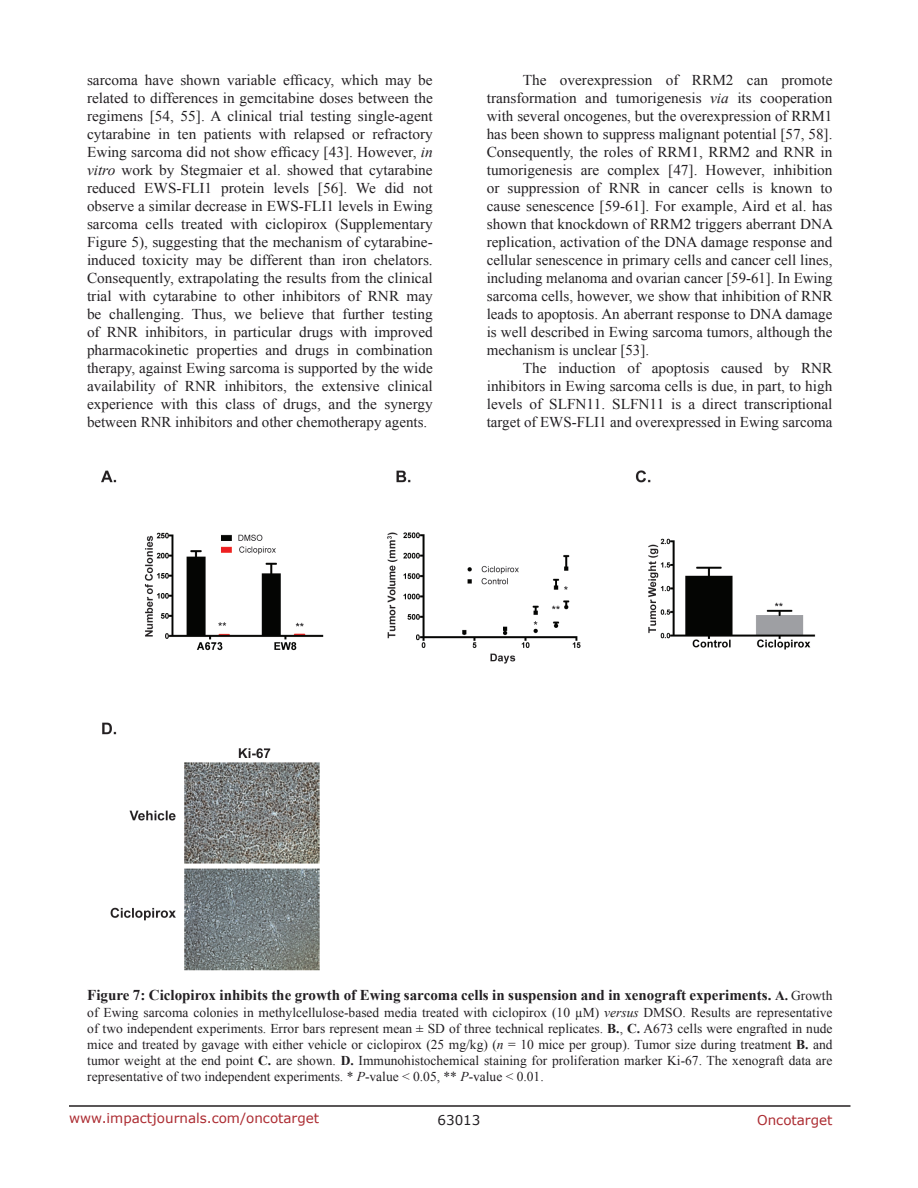
<style>
.page{position:relative;width:918px;height:1188px;background:#fff}
.page>*{position:absolute;margin:0;border:0;box-sizing:border-box;transform-origin:0 0}
.BodyText{font:15px/18px "Times New Roman";color:#221f22;text-align:justify}
.FigureText{font:700 15px "Times New Roman";color:#221f22}
.FigureText-2{font:13.5px/16.2px "Times New Roman";color:#221f22;text-align:justify}
.t1{font:13.5px "Verdana";color:#ac2b31}
.t2{font:13.5px "Verdana";color:#221f22}
.s1{font-style:italic}
.s2{font-size:13.5px}
.s3{font-weight:400;font-size:13.5px}
.s4{font-weight:700}
</style>
<div class="page">
<hr style="left:69px;top:1105px;width:781px;height:2px;background:#231f20">
<img style="left:101px;top:470px;width:715px;height:501px">
<p class="BodyText" style="left:87px;top:71px;width:347px">sarcoma have shown variable efficacy, which may be related to differences in gemcitabine doses between the regimens [54, 55]. A clinical trial testing single-agent cytarabine in ten patients with relapsed or refractory Ewing sarcoma did not show efficacy [43]. However, <span class="s1">in vitro</span> work by Stegmaier et al. showed that cytarabine reduced EWS-FLI1 protein levels [56]. We did not observe a similar decrease in EWS-FLI1 levels in Ewing sarcoma cells treated with ciclopirox (Supplementary Figure 5), suggesting that the mechanism of cytarabine&shy;induced toxicity may be different than iron chelators.<br>Consequently, extrapolating the results from the clinical trial with cytarabine to other inhibitors of RNR may be challenging. Thus, we believe that further testing of RNR inhibitors, in particular drugs with improved pharmacokinetic properties and drugs in combination therapy, against Ewing sarcoma is supported by the wide availability of RNR inhibitors, the extensive clinical experience with this class of drugs, and the synergy between RNR inhibitors and other chemotherapy agents.</p>
<p class="BodyText" style="left:487px;top:71px;width:348px;text-indent:36px">The overexpression of RRM2 can promote transformation and tumorigenesis <span class="s1">via</span> its cooperation with several oncogenes, but the overexpression of RRM1 has been shown to suppress malignant potential [57, 58].<br>Consequently, the roles of RRM1, RRM2 and RNR in tumorigenesis are complex [47]. However, inhibition or suppression of RNR in cancer cells is known to cause senescence [59-61]. For example, Aird et al. has shown that knockdown of RRM2 triggers aberrant DNA replication, activation of the DNA damage response and cellular senescence in primary cells and cancer cell lines, including melanoma and ovarian cancer [59-61]. In Ewing sarcoma cells, however, we show that inhibition of RNR leads to apoptosis. An aberrant response to DNA damage is well described in Ewing sarcoma tumors, although the mechanism is unclear [53].</p>
<p class="BodyText" style="left:487px;top:359px;width:347px;text-indent:36px">The induction of apoptosis caused by RNR inhibitors in Ewing sarcoma cells is due, in part, to high levels of SLFN11. SLFN11 is a direct transcriptional target of EWS-FLI1 and overexpressed in Ewing sarcoma</p>
<p class="FigureText" style="left:87px;top:985px;width:747px">Figure 7: Ciclopirox inhibits the growth of Ewing sarcoma cells in suspension and in xenograft experiments. <span class="s2">A.</span> <span class="s3">Growth</span></p>
<p class="FigureText-2" style="left:87px;top:1004px;width:747px">of Ewing sarcoma colonies in methylcellulose-based media treated with ciclopirox (10 µM) <span class="s1">versus</span> DMSO. Results are representative of two independent experiments. Error bars represent mean ± SD of three technical replicates. <span class="s4">B.</span>, <span class="s4">C.</span> A673 cells were engrafted in nude mice and treated by gavage with either vehicle or ciclopirox (25 mg/kg) (<span class="s1">n</span> = 10 mice per group). Tumor size during treatment <span class="s4">B.</span> and tumor weight at the end point <span class="s4">C.</span> are shown. <span class="s4">D.</span> Immunohistochemical staining for proliferation marker Ki-67. The xenograft data are representative of two independent experiments. * <span class="s1">P</span>-value &lt; 0.05, ** <span class="s1">P</span>-value &lt; 0.01.</p>
<p class="t1" style="left:69px;top:1109px;width:252px">www.impactjournals.com/oncotarget</p>
<p class="t2" style="left:438px;top:1111px;width:44px">63013</p>
<p class="t1" style="left:757px;top:1111px;width:77px">Oncotarget</p>
</div>
